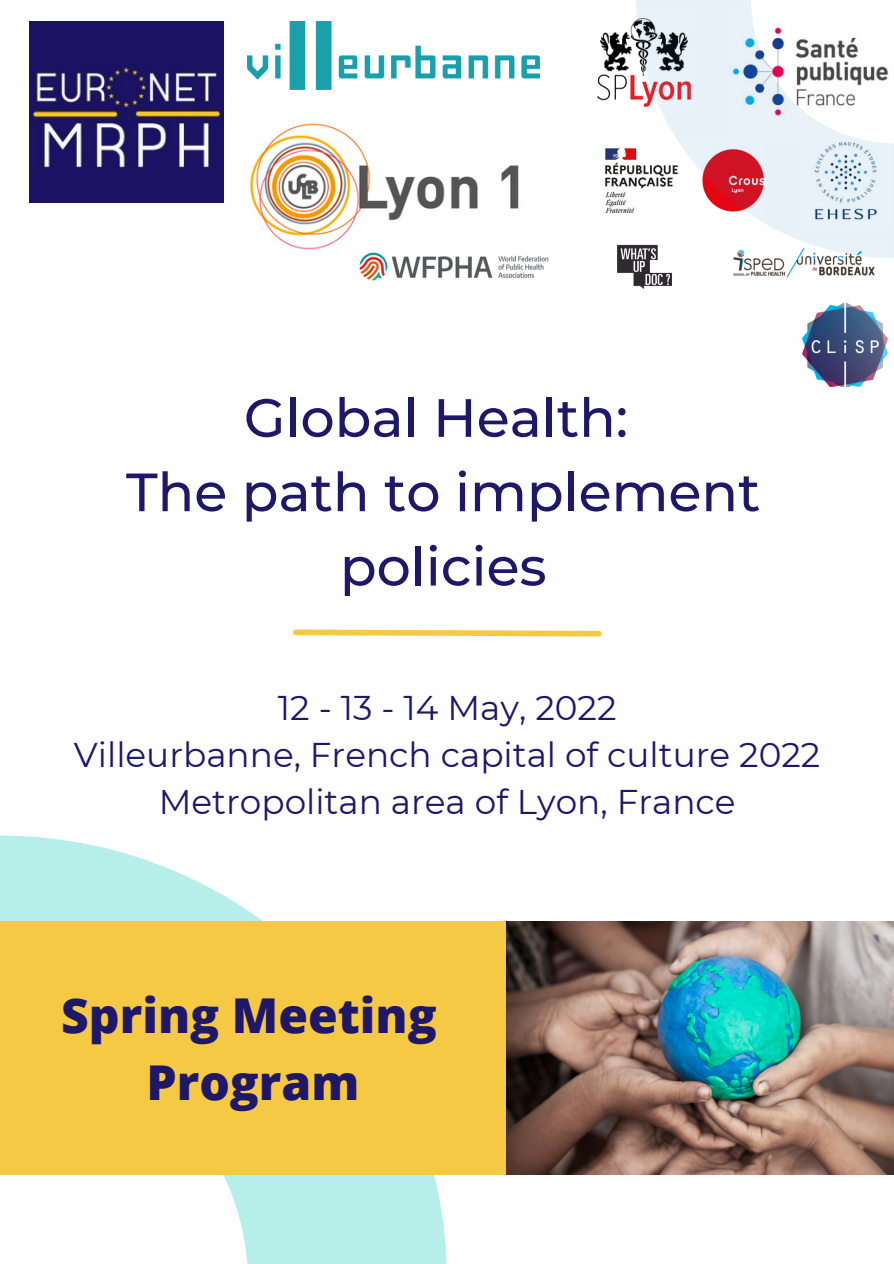
<style>
.page{position:relative;width:894px;height:1264px;background:#fff}
.page>*{position:absolute;margin:0;border:0;box-sizing:border-box;transform-origin:0 0}
.t1{font:500 53.85px/74.2px "Montserrat";color:#1f1868;text-align:center}
.t2{font:800 48px "Open Sans";color:#1f1868}
.t3{font:34.2px "Montserrat";color:#1f1868}
</style>
<div class="page">
<svg style="left:0;top:835px;width:447px;height:428px"></svg>
<img style="left:506px;top:921px;width:387px;height:253px">
<div style="left:0;top:921px;width:506px;height:254px;background:#f6c944"></div>
<svg style="left:293px;top:629px;width:309px;height:8px"></svg>
<img style="left:29px;top:22px;width:194px;height:181px">
<img style="left:250px;top:89px;width:269px;height:161px">
<img style="left:353px;top:246px;width:196px;height:35px">
<img style="left:597px;top:20px;width:39px;height:81px">
<img style="left:801px;top:302px;width:88px;height:84px">
<img style="left:247px;top:22px;width:292px;height:67px">
<img style="left:733px;top:258px;width:142px;height:20px">
<img style="left:605px;top:148px;width:31px;height:65px">
<svg style="left:636px;top:0;width:257px;height:258px;fill:#e8f2f8"></svg>
<img style="left:617px;top:234px;width:65px;height:55px">
<p class="t1" style="left:244px;top:380px;width:385px">Global Health:</p>
<p class="t1" style="left:126px;top:455px;width:635px">The path to implement policies</p>
<p class="t3" style="left:278px;top:686px;width:340px">12 - 13 - 14 May, 2022</p>
<p class="t3" style="left:74px;top:733px;width:747px">Villeurbanne, French capital of culture 2022</p>
<p class="t3" style="left:159px;top:781px;width:578px">Metropolitan area of Lyon, France</p>
<p class="t2" style="left:61px;top:981px;width:377px">Spring Meeting</p>
<p class="t2" style="left:146px;top:1049px;width:214px">Program</p>
</div>
